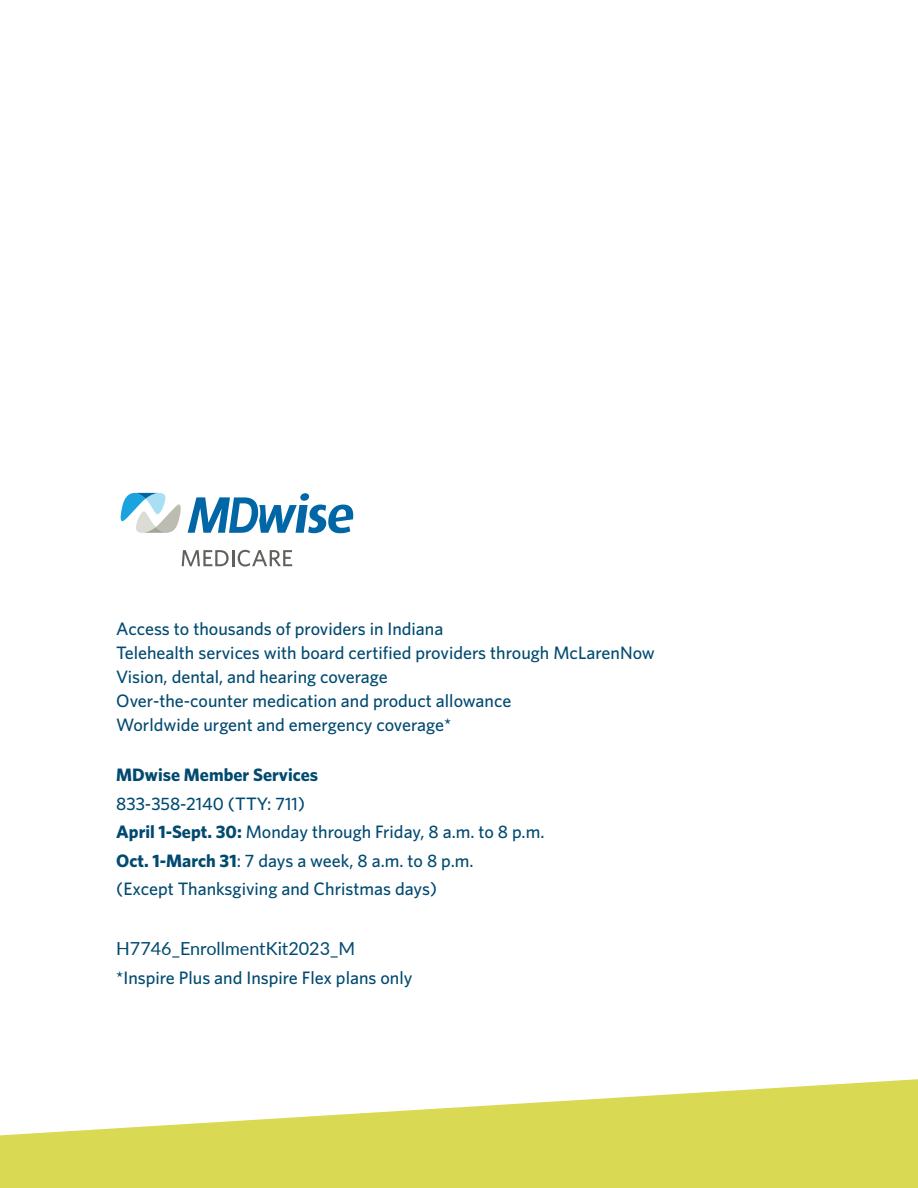
<style>
.page{position:relative;width:918px;height:1188px;background:#fff}
.page>*{position:absolute;margin:0;border:0;box-sizing:border-box;transform-origin:0 0}
.t1{font:500 18px/24px "Whitney";color:#004a70}
.t2{font:18px "Lato";color:#004a70}
.t3{font:700 18px "Whitney";color:#004a70}
.s1{font-weight:700}
</style>
<div class="page">
<svg style="left:182px;top:550px;width:110px;height:17px"></svg>
<svg style="left:121px;top:493px;width:232px;height:40px"></svg>
<svg style="left:0;top:1079px;width:918px;height:109px;fill:#dad953"></svg>
<p class="t1" style="left:116px;top:616px;width:540px">Access to thousands of providers in Indiana<br>Telehealth services with board certified providers through McLarenNow Vision, dental, and hearing coverage<br>Over-the-counter medication and product allowance<br>Worldwide urgent and emergency coverage*</p>
<p class="t3" style="left:116px;top:764px;width:203px">MDwise Member Services</p>
<p class="t1" style="left:116px;top:789px;width:430px;line-height:28.5px">833-358-2140 (TTY: 711)<br><span class="s1">April 1-Sept. 30:</span> Monday through Friday, 8 a.m. to 8 p.m.<br><span class="s1">Oct. 1-March 31</span>: 7 days a week, 8 a.m. to 8 p.m.<br>(Except Thanksgiving and Christmas days)</p>
<p class="t2" style="left:116px;top:936px;width:240px">H7746_EnrollmentKit2023_M</p>
<p class="t1" style="left:116px;top:965px;width:298px">*Inspire Plus and Inspire Flex plans only</p>
</div>
